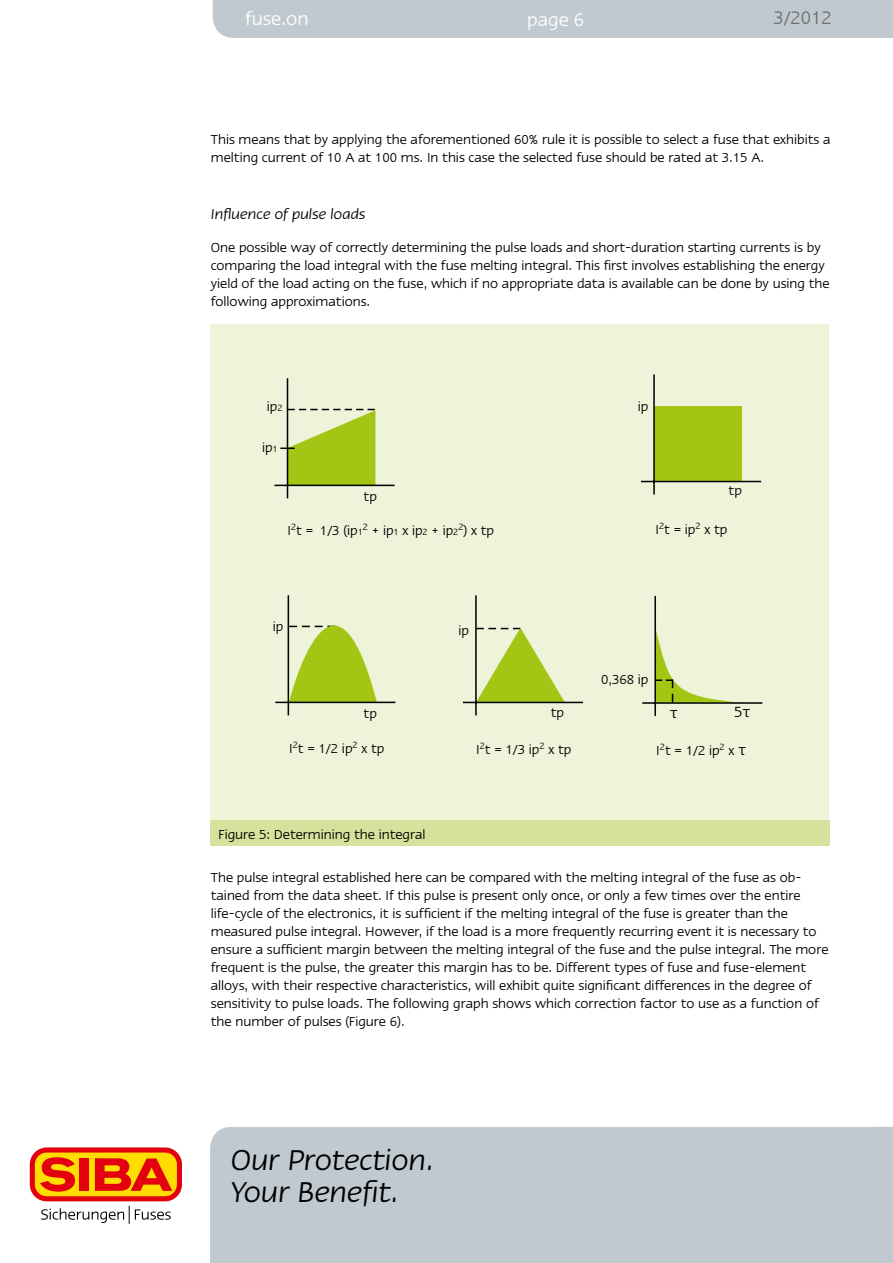
<style>
.page{position:relative;width:893px;height:1263px;background:#fff}
.page>*{position:absolute;margin:0;border:0;box-sizing:border-box;transform-origin:0 0}
.t1{font:italic 33px/31.5px "Linotype Ergo";color:#000}
.t2{font:21px "Linotype Ergo";color:#fff}
.t3{font:21px "Linotype Ergo";color:#6f6f6e}
.t4{font:italic 16.5px "Linotype Ergo";color:#000}
.t5{font:15px/18px "Linotype Ergo";color:#000}
.t6{font:15px "Ergo LTW1 G";color:#000}
.s1{font-size:10.5px}
.s2{font-family:"Ergo LTW1 G"}
</style>
<div class="page">
<div style="left:210px;top:1127px;width:646px;height:136px;background:#bfc9cf"></div>
<div style="left:856px;top:1127px;width:37px;height:136px;background:#bfc9cf"></div>
<div style="left:213px;top:0;width:680px;height:38px;background:#bfc9cf"></div>
<svg style="left:30px;top:1147px;width:152px;height:77px"></svg>
<div style="left:210px;top:324px;width:618px;height:512px;background:#eef3da"></div>
<div style="left:210px;top:820px;width:619px;height:26px;background:#d4e29b"></div>
<hr style="left:642px;top:583px;width:120px;height:1px;background:#030304">
<hr style="left:654px;top:596px;width:2px;height:120px;background:#030304">
<hr style="left:642px;top:702px;width:120px;height:2px;background:#030304">
<hr style="left:287px;top:378px;width:1px;height:120px;background:#030304">
<hr style="left:274px;top:485px;width:121px;height:1px;background:#030304">
<hr style="left:274px;top:633px;width:121px;height:1px;background:#030304">
<hr style="left:274px;top:783px;width:121px;height:1px;background:#030304">
<hr style="left:274px;top:931px;width:121px;height:1px;background:#030304">
<hr style="left:274px;top:1080px;width:121px;height:1px;background:#030304">
<svg style="left:655px;top:482px;width:87px;height:1px"></svg>
<div style="left:654px;top:406px;width:88px;height:75px;background:#a2c613"></div>
<hr style="left:641px;top:359px;width:120px;height:1px;background:#030304">
<hr style="left:653px;top:374px;width:2px;height:120px;background:#030304">
<hr style="left:641px;top:481px;width:120px;height:1px;background:#030304">
<hr style="left:641px;top:630px;width:120px;height:1px;background:#030304">
<hr style="left:641px;top:778px;width:120px;height:1px;background:#030304">
<hr style="left:641px;top:928px;width:120px;height:1px;background:#030304">
<svg style="left:280px;top:409px;width:95px;height:76px"></svg>
<svg style="left:653px;top:628px;width:90px;height:75px"></svg>
<svg style="left:287px;top:595px;width:90px;height:107px"></svg>
<hr style="left:275px;top:583px;width:120px;height:1px;background:#030304">
<hr style="left:288px;top:595px;width:1px;height:120px;background:#030304">
<hr style="left:275px;top:702px;width:120px;height:1px;background:#030304">
<hr style="left:275px;top:850px;width:120px;height:1px;background:#030304">
<hr style="left:275px;top:999px;width:120px;height:1px;background:#030304">
<svg style="left:477px;top:628px;width:88px;height:74px"></svg>
<hr style="left:463px;top:579px;width:120px;height:1px;background:#030304">
<hr style="left:475px;top:595px;width:2px;height:120px;background:#030304">
<hr style="left:463px;top:702px;width:120px;height:1px;background:#030304">
<hr style="left:463px;top:851px;width:120px;height:1px;background:#030304">
<h2 class="t2" style="left:245px;top:7px;width:65px">fuse.on</h2>
<h2 class="t2" style="left:527px;top:8px;width:58px">page 6</h2>
<h2 class="t3" style="left:773px;top:7px;width:60px">3/2012</h2>
<p class="t5" style="left:211px;top:130px;width:621px">This means that by applying the aforementioned 60% rule it is possible to select a fuse that exhibits a melting current of 10 A at 100 ms. In this case the selected fuse should be rated at 3.15 A.</p>
<p class="t4" style="left:211px;top:205px;width:156px">Influence of pulse loads</p>
<p class="t5" style="left:211px;top:238px;width:620px">One possible way of correctly determining the pulse loads and short-duration starting currents is by comparing the load integral with the fuse melting integral. This first involves establishing the energy yield of the load acting on the fuse, which if no appropriate data is available can be done by using the following approximations.</p>
<p class="t5" style="left:267px;top:397px;width:17px">ip<span class="s1">2</span></p>
<p class="t5" style="left:638px;top:397px;width:12px">ip</p>
<p class="t5" style="left:262px;top:438px;width:17px">ip<span class="s1">1</span></p>
<p class="t5" style="left:364px;top:487px;width:15px">tp</p>
<p class="t5" style="left:729px;top:482px;width:15px">tp</p>
<p class="t5" style="left:288px;top:521px;width:208px">I<sup>2</sup>t = 1/3 (ip<span class="s1">1</span><sup>2</sup> + ip<span class="s1">1</span> x ip<span class="s1">2</span> + ip<span class="s1">2</span><sup>2</sup>) x tp</p>
<p class="t5" style="left:656px;top:520px;width:73px">I<sup>2</sup>t = ip<sup>2</sup> x tp</p>
<p class="t5" style="left:273px;top:618px;width:12px">ip</p>
<p class="t5" style="left:458px;top:621px;width:12px">ip</p>
<p class="t5" style="left:364px;top:704px;width:15px">tp</p>
<p class="t5" style="left:551px;top:703px;width:15px">tp</p>
<p class="t5" style="left:289px;top:739px;width:97px">I<sup>2</sup>t = 1/2 ip<sup>2</sup> x tp</p>
<p class="t5" style="left:219px;top:825px;width:209px">Figure 5: Determining the integral</p>
<p class="t5" style="left:476px;top:740px;width:97px">I<sup>2</sup>t = 1/3 ip<sup>2</sup> x tp</p>
<p class="t5" style="left:601px;top:670px;width:49px">0,368 ip</p>
<p class="t6" style="left:670px;top:703px;width:9px">τ</p>
<p class="t6" style="left:734px;top:703px;width:18px">5τ</p>
<p class="t5" style="left:656px;top:741px;width:91px">I<sup>2</sup>t = 1/2 ip<sup>2</sup> x <span class="s2">τ</span></p>
<p class="t5" style="left:211px;top:868px;width:619px">The pulse integral established here can be compared with the melting integral of the fuse as ob&shy;tained from the data sheet. If this pulse is present only once, or only a few times over the entire life-cycle of the electronics, it is sufficient if the melting integral of the fuse is greater than the measured pulse integral. However, if the load is a more frequently recurring event it is necessary to ensure a sufficient margin between the melting integral of the fuse and the pulse integral. The more frequent is the pulse, the greater this margin has to be. Different types of fuse and fuse-element alloys, with their respective characteristics, will exhibit quite significant differences in the degree of sensitivity to pulse loads. The following graph shows which correction factor to use as a function of the number of pulses (Figure 6).</p>
<h1 class="t1" style="left:231px;top:1144px;width:205px">Our Protection.<br>Your Benefit.</h1>
</div>
